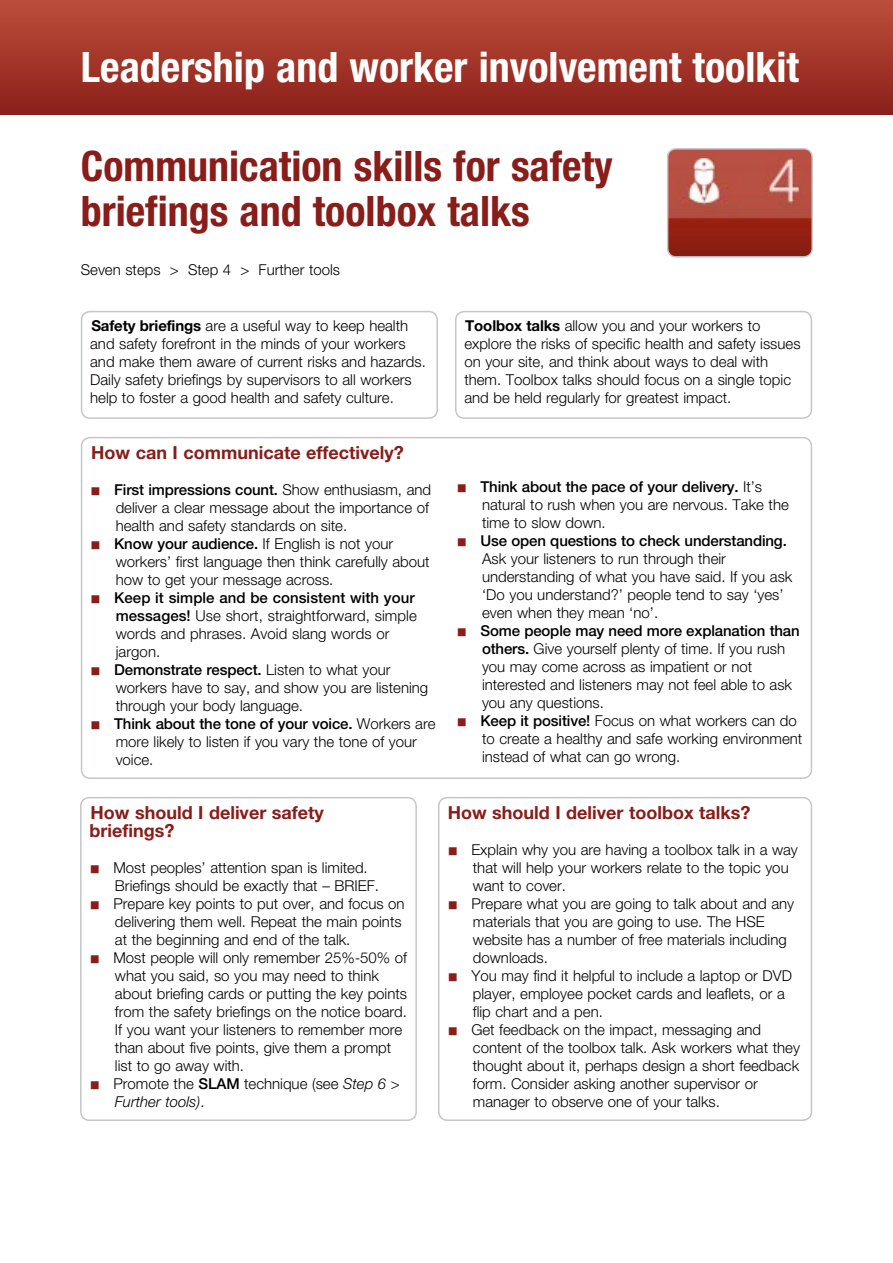
<style>
.page{position:relative;width:893px;height:1263px;background:#fff}
.page>*{position:absolute;margin:0;border:0;box-sizing:border-box;transform-origin:0 0}
.t1{font:700 condensed 42px/45px "Helvetica Neue";color:#881d1a}
.t2{font:700 condensed 42px "Helvetica Neue";color:#fff}
.t3{font:700 18px/18px "Helvetica Neue";color:#881d1a}
.Li1__bullet{font:300 15px/18px "Helvetica Neue";color:#000}
.Li1__bullet__SPACE{font:300 15px/18px "Helvetica Neue";color:#000}
.s1{font-weight:700}
.s2{font-family:"Arial Unicode MS";font-weight:400;font-size:18px;color:#881d1a}
.s3{font-weight:500}
.s4{font-style:italic}
</style>
<div class="page">
<img style="left:668px;top:149px;width:142px;height:106px">
<div style="left:667px;top:148px;width:146px;height:110px;border:2px solid #c5c6c8;border-radius:9px"></div>
<div style="left:0;top:0;width:893px;height:115px;background:linear-gradient(to bottom,#bc4e3b,#8b1f19)"></div>
<div style="left:81px;top:311px;width:357px;height:108px;border:2px solid #c5c6c8;border-radius:9px"></div>
<div style="left:455px;top:311px;width:357px;height:108px;border:2px solid #c5c6c8;border-radius:9px"></div>
<div style="left:81px;top:437px;width:731px;height:342px;border:2px solid #c5c6c8;border-radius:9px"></div>
<div style="left:80px;top:797px;width:337px;height:324px;border:2px solid #c5c6c8;border-radius:9px"></div>
<div style="left:438px;top:797px;width:374px;height:324px;border:2px solid #c5c6c8;border-radius:9px"></div>
<p class="t2" style="left:81px;top:42px;width:720px">Leadership and worker involvement toolkit</p>
<p class="t1" style="left:81px;top:143px;width:533px">Communication skills for safety briefings and toolbox talks</p>
<h6 class="Li1__bullet" style="left:81px;top:261px;width:261px">Seven steps &gt; Step 4 &gt; Further tools</h6>
<h2 class="Li1__bullet" style="left:90px;top:316px;width:337px"><span class="s1">Safety briefings</span> are a useful way to keep health and safety forefront in the minds of your workers and make them aware of current risks and hazards.<br>Daily safety briefings by supervisors to all workers help to foster a good health and safety culture.</h2>
<p class="Li1__bullet" style="left:464px;top:316px;width:338px"><span class="s1">Toolbox talks</span> allow you and your workers to explore the risks of specific health and safety issues on your site, and think about ways to deal with them. Toolbox talks should focus on a single topic and be held regularly for greatest impact.</p>
<h2 class="t3" style="left:91px;top:443px;width:314px">How can I communicate effectively?</h2>
<p class="Li1__bullet" style="left:116px;top:480px;width:317px;text-indent:-26px"><span class="s2">■</span> <span class="s3">First impressions count.</span> Show enthusiasm, and deliver a clear message about the importance of health and safety standards on site.</p>
<p class="Li1__bullet" style="left:116px;top:534px;width:315px;text-indent:-26px"><span class="s2">■</span> <span class="s3">Know your audience.</span> If English is not your workers’ first language then think carefully about how to get your message across.</p>
<p class="Li1__bullet" style="left:116px;top:588px;width:303px;text-indent:-26px"><span class="s2">■</span> <span class="s3">Keep it simple and be consistent with your messages!</span> Use short, straightforward, simple words and phrases. Avoid slang words or jargon.</p>
<p class="Li1__bullet" style="left:116px;top:660px;width:314px;text-indent:-26px"><span class="s2">■</span> <span class="s3">Demonstrate respect.</span> Listen to what your workers have to say, and show you are listening through your body language.</p>
<p class="Li1__bullet" style="left:116px;top:714px;width:321px;text-indent:-26px"><span class="s2">■</span> <span class="s3">Think about the tone of your voice.</span> Workers are more likely to listen if you vary the tone of your voice.</p>
<p class="Li1__bullet" style="left:482px;top:478px;width:308px;text-indent:-26px"><span class="s2">■</span> <span class="s3">Think about the pace of your delivery.</span> It’s natural to rush when you are nervous. Take the time to slow down.</p>
<p class="Li1__bullet" style="left:482px;top:532px;width:312px;text-indent:-26px"><span class="s2">■</span> <span class="s3">Use open questions to check understanding.<br></span>Ask your listeners to run through their understanding of what you have said. If you ask ‘Do you understand?’ people tend to say ‘yes’ even when they mean ‘no’.</p>
<p class="Li1__bullet" style="left:482px;top:622px;width:319px;text-indent:-26px"><span class="s2">■</span> <span class="s3">Some people may need more explanation than others.</span> Give yourself plenty of time. If you rush you may come across as impatient or not interested and listeners may not feel able to ask you any questions.</p>
<p class="Li1__bullet__SPACE" style="left:482px;top:712px;width:322px;text-indent:-26px"><span class="s2">■</span> <span class="s3">Keep it positive!</span> Focus on what workers can do to create a healthy and safe working environment instead of what can go wrong.</p>
<h2 class="t3" style="left:89px;top:803px;width:236px">How should I deliver safety briefings?</h2>
<p class="Li1__bullet" style="left:115px;top:858px;width:265px;text-indent:-26px"><span class="s2">■</span> Most peoples’ attention span is limited.<br>Briefings should be exactly that – BRIEF.</p>
<p class="Li1__bullet" style="left:115px;top:894px;width:291px;text-indent:-26px"><span class="s2">■</span> Prepare key points to put over, and focus on delivering them well. Repeat the main points at the beginning and end of the talk.</p>
<p class="Li1__bullet" style="left:115px;top:948px;width:294px;text-indent:-26px"><span class="s2">■</span> Most people will only remember 25%-50% of what you said, so you may need to think about briefing cards or putting the key points from the safety briefings on the notice board.<br>If you want your listeners to remember more than about five points, give them a prompt list to go away with.</p>
<p class="Li1__bullet" style="left:115px;top:1074px;width:286px;text-indent:-26px"><span class="s2">■</span> Promote the <span class="s3">SLAM</span> technique (see <span class="s4">Step 6 &gt;<br>Further tools)</span>.</p>
<h2 class="t3" style="left:448px;top:803px;width:304px">How should I deliver toolbox talks?</h2>
<p class="Li1__bullet" style="left:473px;top:840px;width:327px;text-indent:-26px"><span class="s2">■</span> Explain why you are having a toolbox talk in a way that will help your workers relate to the topic you want to cover.</p>
<p class="Li1__bullet" style="left:473px;top:894px;width:323px;text-indent:-26px"><span class="s2">■</span> Prepare what you are going to talk about and any materials that you are going to use. The HSE website has a number of free materials including downloads.</p>
<p class="Li1__bullet" style="left:473px;top:966px;width:321px;text-indent:-26px"><span class="s2">■</span> You may find it helpful to include a laptop or DVD player, employee pocket cards and leaflets, or a flip chart and a pen.</p>
<p class="Li1__bullet" style="left:473px;top:1020px;width:329px;text-indent:-26px"><span class="s2">■</span> Get feedback on the impact, messaging and content of the toolbox talk. Ask workers what they thought about it, perhaps design a short feedback form. Consider asking another supervisor or manager to observe one of your talks.</p>
</div>
